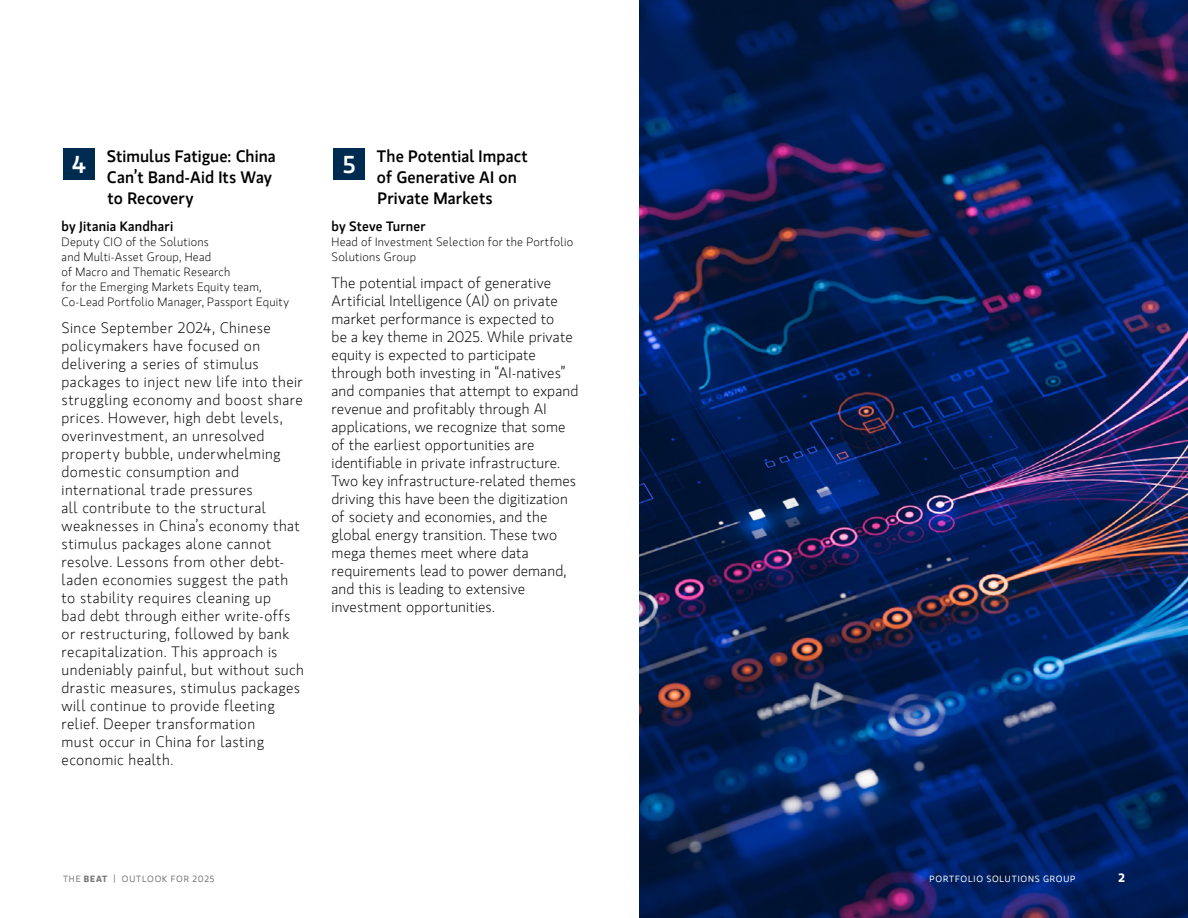
<style>
.page{position:relative;width:1188px;height:918px;background:#fff}
.page>*{position:absolute;margin:0;border:0;box-sizing:border-box;transform-origin:0 0}
.t1{font:500 24.3px "MS Gloriola II Std";color:#fff}
.t2{font:500 16.5px/21px "MS Gloriola II Std";letter-spacing:.005em;color:#000}
.t3{font:300 15px/18px "MS Gloriola II Std";letter-spacing:.025em;color:#000}
.t4{font:500 13.5px "MS Gloriola II Std";letter-spacing:.015em;color:#000}
.t5{font:300 12px/15px "MS Gloriola II Std";letter-spacing:.02em;color:#000}
.t6{font:700 12px "MS Gloriola II Std";color:#fff}
.t7{font:9px "MS Gloriola II Std";letter-spacing:.09em;color:#fff}
.t8{font:9px "MS Gloriola II Std";letter-spacing:.09em;color:#767676}
.s1{font-weight:700}
</style>
<div class="page">
<img style="left:639px;top:0;width:549px;height:918px">
<div style="left:63px;top:148px;width:32px;height:32px;background:#002b51"></div>
<div style="left:333px;top:148px;width:32px;height:32px;background:#002b51"></div>
<p class="t2" style="left:107px;top:145px;width:170px">Stimulus Fatigue: China<br>Can’t Band-Aid Its Way to Recovery</p>
<p class="t4" style="left:62px;top:217px;width:113px">by Jitania Kandhari</p>
<p class="t5" style="left:62px;top:234px;width:229px">Deputy CIO of the Solutions<br>and Multi-Asset Group, Head<br>of Macro and Thematic Research<br>for the Emerging Markets Equity team, Co-Lead Portfolio Manager, Passport Equity</p>
<p class="t3" style="left:62px;top:319px;width:244px">Since September 2024, Chinese policymakers have focused on delivering a series of stimulus packages to inject new life into their struggling economy and boost share prices. However, high debt levels, overinvestment, an unresolved property bubble, underwhelming domestic consumption and international trade pressures<br>all contribute to the structural weaknesses in China’s economy that stimulus packages alone cannot resolve. Lessons from other debt&shy;laden economies suggest the path to stability requires cleaning up<br>bad debt through either write-offs or restructuring, followed by bank recapitalization. This approach is undeniably painful, but without such drastic measures, stimulus packages will continue to provide fleeting relief. Deeper transformation<br>must occur in China for lasting economic health.</p>
<p class="t2" style="left:377px;top:145px;width:152px">The Potential Impact of Generative AI on<br>Private Markets</p>
<p class="t4" style="left:332px;top:217px;width:96px">by Steve Turner</p>
<p class="t5" style="left:332px;top:234px;width:243px">Head of Investment Selection for the Portfolio<br>Solutions Group</p>
<p class="t3" style="left:332px;top:274px;width:248px">The potential impact of generative Artificial Intelligence (AI) on private market performance is expected to<br>be a key theme in 2025. While private equity is expected to participate through both investing in “AI-natives” and companies that attempt to expand revenue and profitably through AI applications, we recognize that some of the earliest opportunities are identifiable in private infrastructure.<br>Two key infrastructure-related themes driving this have been the digitization of society and economies, and the global energy transition. These two mega themes meet where data requirements lead to power demand, and this is leading to extensive investment opportunities.</p>
<h1 class="t1" style="left:72px;top:147px;width:15px">4</h1>
<h1 class="t1" style="left:343px;top:147px;width:14px">5</h1>
<p class="t8" style="left:63px;top:873px;width:153px">THE <span class="s1">BEAT</span> | OUTLOOK FOR 2025</p>
<p class="t7" style="left:930px;top:873px;width:147px">PORTFOLIO SOLUTIONS GROUP</p>
<p class="t6" style="left:1118px;top:869px;width:8px">2</p>
</div>
